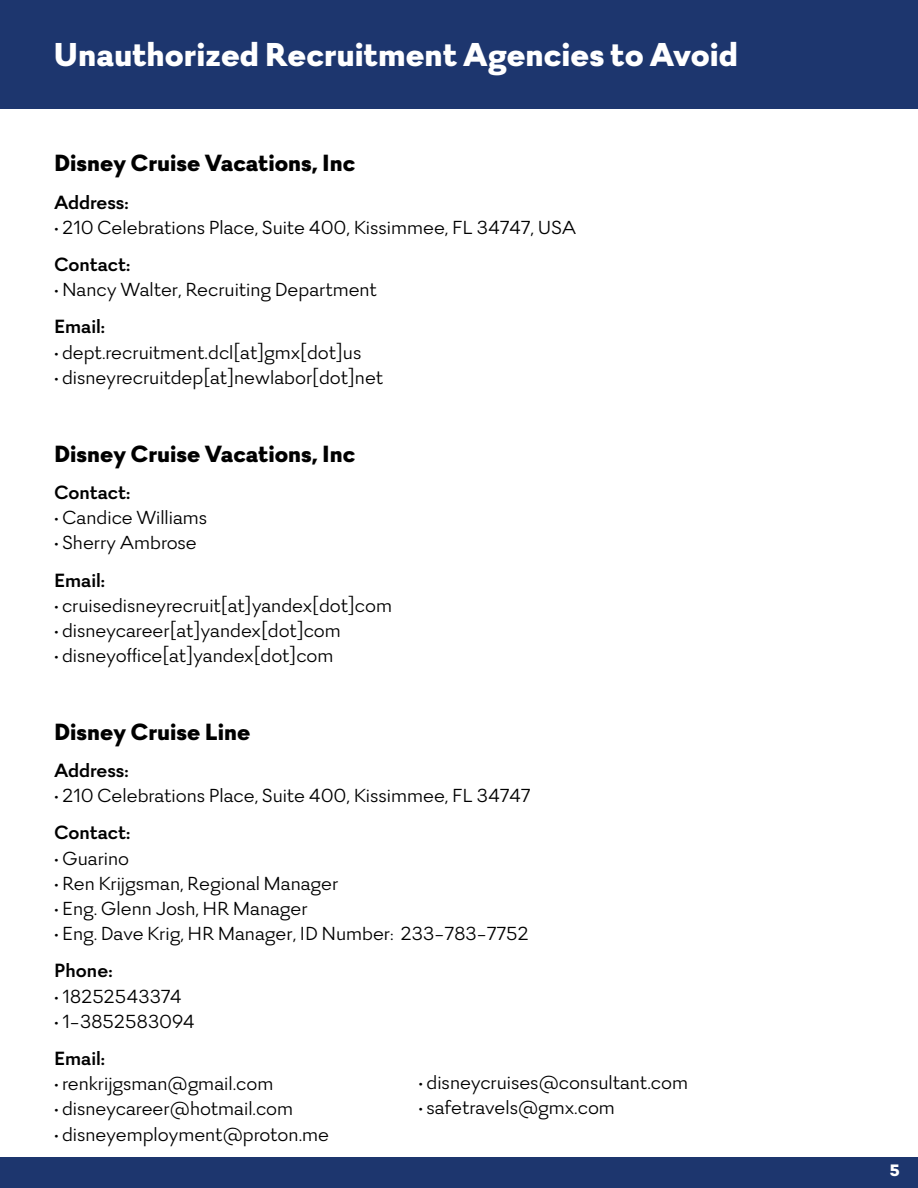
<style>
.page{position:relative;width:918px;height:1188px;background:#fff}
.page>*{position:absolute;margin:0;border:0;box-sizing:border-box;transform-origin:0 0}
.t1{font:900 36px "Firme";color:#fff}
.t2{font:900 25.5px "Firme";color:#000}
.t3{font:21px "Firme";color:#000}
.t4{font:700 21px "Firme";letter-spacing:-.005em;color:#000}
.t5{font:900 18px "Firme";color:#fff}
</style>
<div class="page">
<div style="left:0;top:0;width:918px;height:110px;background:#1d366e"></div>
<div style="left:0;top:1157px;width:918px;height:31px;background:#1d366e"></div>
<h1 class="t1" style="left:54px;top:33px;width:686px">Unauthorized Recruitment Agencies to Avoid</h1>
<p class="t2" style="left:54px;top:148px;width:303px">Disney Cruise Vacations, Inc</p>
<p class="t4" style="left:54px;top:190px;width:76px">Address:</p>
<p class="t3" style="left:54px;top:215px;width:524px">• 210 Celebrations Place, Suite 400, Kissimmee, FL 34747, USA</p>
<p class="t4" style="left:54px;top:252px;width:78px">Contact:</p>
<p class="t3" style="left:54px;top:278px;width:325px">• Nancy Walter, Recruiting Department</p>
<p class="t4" style="left:54px;top:315px;width:53px">Email:</p>
<p class="t3" style="left:54px;top:340px;width:309px">• dept.recruitment.dcl[at]gmx[dot]us</p>
<p class="t3" style="left:54px;top:365px;width:331px">• disneyrecruitdep[at]newlabor[dot]net</p>
<p class="t2" style="left:54px;top:439px;width:303px">Disney Cruise Vacations, Inc</p>
<p class="t4" style="left:54px;top:480px;width:78px">Contact:</p>
<p class="t3" style="left:54px;top:506px;width:155px">• Candice Williams</p>
<p class="t3" style="left:54px;top:531px;width:144px">• Sherry Ambrose</p>
<p class="t4" style="left:54px;top:568px;width:53px">Email:</p>
<p class="t3" style="left:54px;top:593px;width:340px">• cruisedisneyrecruit[at]yandex[dot]com</p>
<p class="t3" style="left:54px;top:619px;width:288px">• disneycareer[at]yandex[dot]com</p>
<p class="t3" style="left:54px;top:644px;width:281px">• disneyoffice[at]yandex[dot]com</p>
<p class="t2" style="left:54px;top:717px;width:198px">Disney Cruise Line</p>
<p class="t4" style="left:54px;top:758px;width:76px">Address:</p>
<p class="t3" style="left:54px;top:784px;width:478px">• 210 Celebrations Place, Suite 400, Kissimmee, FL 34747</p>
<p class="t4" style="left:54px;top:821px;width:78px">Contact:</p>
<p class="t3" style="left:54px;top:846px;width:77px">• Guarino</p>
<p class="t3" style="left:54px;top:871px;width:286px">• Ren Krijgsman, Regional Manager</p>
<p class="t3" style="left:54px;top:896px;width:255px">• Eng. Glenn Josh, HR Manager</p>
<p class="t3" style="left:54px;top:922px;width:476px">• Eng. Dave Krig, HR Manager, ID Number: 233-783-7752</p>
<p class="t4" style="left:54px;top:959px;width:60px">Phone:</p>
<p class="t3" style="left:54px;top:984px;width:130px">• 18252543374</p>
<p class="t3" style="left:54px;top:1009px;width:143px">• 1-3852583094</p>
<p class="t4" style="left:54px;top:1046px;width:53px">Email:</p>
<p class="t3" style="left:54px;top:1072px;width:221px">• renkrijgsman@gmail.com</p>
<p class="t3" style="left:54px;top:1097px;width:241px">• disneycareer@hotmail.com</p>
<p class="t3" style="left:54px;top:1122px;width:277px">• disneyemployment@proton.me</p>
<p class="t3" style="left:418px;top:1071px;width:271px">• disneycruises@consultant.com</p>
<p class="t3" style="left:418px;top:1096px;width:198px">• safetravels@gmx.com</p>
<p class="t5" style="left:890px;top:1160px;width:12px">5</p>
</div>
